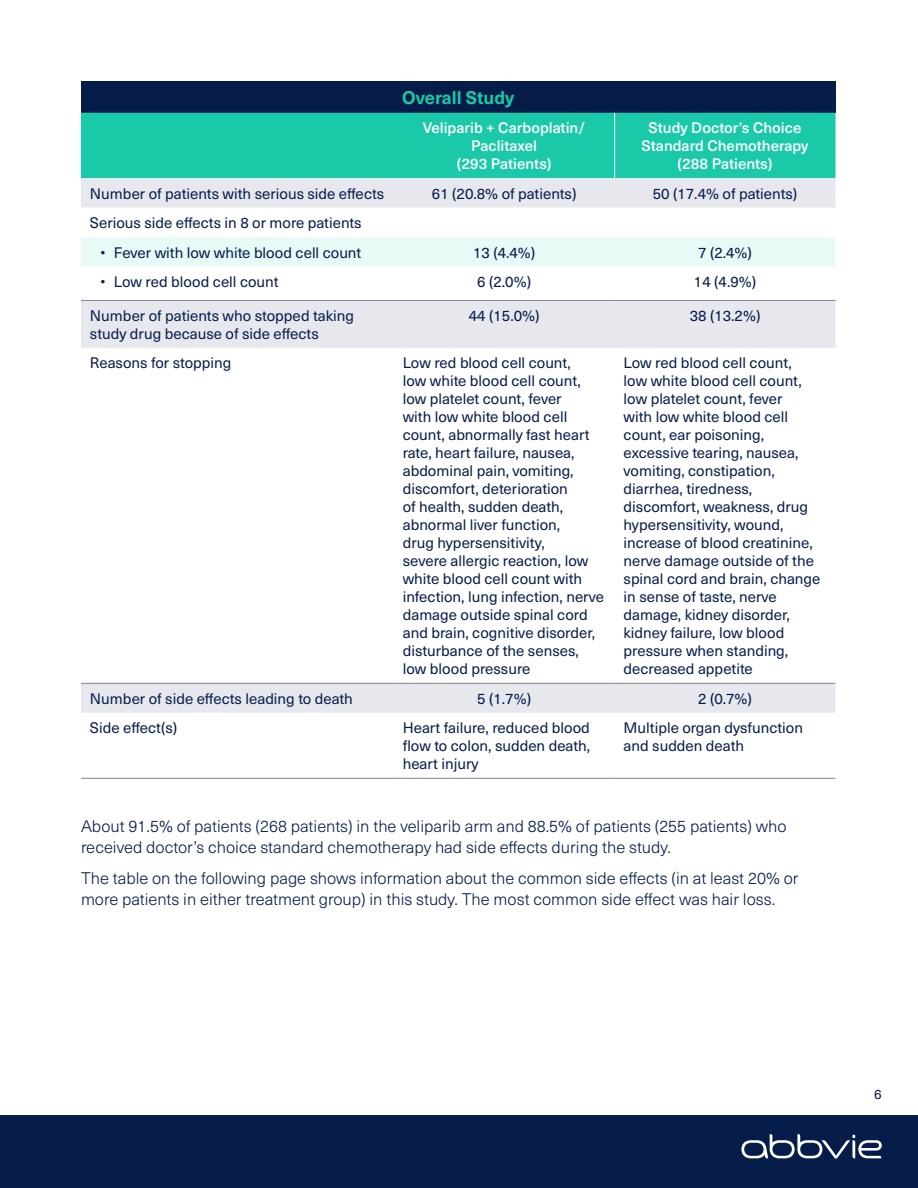
<style>
.page{position:relative;width:918px;height:1188px;background:#fff}
.page>*{position:absolute;margin:0;border:0;box-sizing:border-box;transform-origin:0 0}
.t1{font:700 18px "Neue Haas Unica Pro";color:#1ac9a8}
.t2{font:300 16.5px/21px "Neue Haas Unica Pro";color:#071d49}
.t3{font:15px/18px "Neue Haas Unica Pro";color:#071d49}
.t4{font:500 15px/18px "Neue Haas Unica Pro";color:#fff;text-align:center}
.t5{font:13.5px "Neue Haas Unica Pro";color:#071d49}
</style>
<div class="page">
<div style="left:0;top:1115px;width:918px;height:73px;background:#071d49"></div>
<div style="left:81px;top:81px;width:755px;height:32px;background:#071d49"></div>
<div style="left:81px;top:113px;width:755px;height:65px;background:#1ac9a8"></div>
<div style="left:81px;top:178px;width:755px;height:30px;background:#e6e8ed"></div>
<svg style="left:81px;top:301px;width:755px;height:477px"></svg>
<div style="left:81px;top:237px;width:755px;height:30px;background:#e8faf6"></div>
<hr style="left:614px;top:113px;width:1px;height:65px;background:#fff">
<hr style="left:81px;top:683px;width:313px;height:1px;background:#808285">
<hr style="left:394px;top:683px;width:221px;height:1px;background:#808285">
<hr style="left:615px;top:683px;width:221px;height:1px;background:#808285">
<hr style="left:81px;top:778px;width:313px;height:1px;background:#808285">
<hr style="left:394px;top:778px;width:221px;height:1px;background:#808285">
<hr style="left:615px;top:778px;width:221px;height:1px;background:#808285">
<hr style="left:81px;top:300px;width:313px;height:1px;background:#808285">
<hr style="left:394px;top:300px;width:221px;height:1px;background:#808285">
<hr style="left:615px;top:300px;width:221px;height:1px;background:#808285">
<svg style="left:741px;top:1134px;width:141px;height:25px"></svg>
<p class="t1" style="left:402px;top:86px;width:113px">Overall Study</p>
<p class="t4" style="left:423px;top:119px;width:164px">Veliparib + Carboplatin/<br>Paclitaxel<br>(293 Patients)</p>
<p class="t4" style="left:642px;top:119px;width:168px">Study Doctor’s Choice<br>Standard Chemotherapy (288 Patients)</p>
<p class="t3" style="left:90px;top:185px;width:296px">Number of patients with serious side effects</p>
<p class="t3" style="left:432px;top:185px;width:146px">61 (20.8% of patients)</p>
<p class="t3" style="left:653px;top:185px;width:146px">50 (17.4% of patients)</p>
<p class="t3" style="left:90px;top:214px;width:273px">Serious side effects in 8 or more patients</p>
<p class="t3" style="left:100px;top:244px;width:262px">• Fever with low white blood cell count</p>
<p class="t3" style="left:473px;top:244px;width:64px">13 (4.4%)</p>
<p class="t3" style="left:698px;top:244px;width:55px">7 (2.4%)</p>
<p class="t3" style="left:100px;top:273px;width:180px">• Low red blood cell count</p>
<p class="t3" style="left:477px;top:273px;width:55px">6 (2.0%)</p>
<p class="t3" style="left:694px;top:273px;width:64px">14 (4.9%)</p>
<p class="t3" style="left:90px;top:307px;width:266px">Number of patients who stopped taking study drug because of side effects</p>
<p class="t3" style="left:469px;top:307px;width:72px">44 (15.0%)</p>
<p class="t3" style="left:690px;top:307px;width:72px">38 (13.2%)</p>
<p class="t3" style="left:90px;top:354px;width:143px">Reasons for stopping</p>
<p class="t3" style="left:403px;top:354px;width:203px">Low red blood cell count,<br>low white blood cell count, low platelet count, fever<br>with low white blood cell count, abnormally fast heart rate, heart failure, nausea, abdominal pain, vomiting, discomfort, deterioration<br>of health, sudden death, abnormal liver function,<br>drug hypersensitivity,<br>severe allergic reaction, low white blood cell count with infection, lung infection, nerve damage outside spinal cord and brain, cognitive disorder, disturbance of the senses, low blood pressure</p>
<p class="t3" style="left:624px;top:354px;width:198px">Low red blood cell count,<br>low white blood cell count, low platelet count, fever<br>with low white blood cell count, ear poisoning, excessive tearing, nausea, vomiting, constipation, diarrhea, tiredness, discomfort, weakness, drug hypersensitivity, wound, increase of blood creatinine, nerve damage outside of the spinal cord and brain, change in sense of taste, nerve damage, kidney disorder, kidney failure, low blood pressure when standing, decreased appetite</p>
<p class="t3" style="left:90px;top:690px;width:264px">Number of side effects leading to death</p>
<p class="t3" style="left:477px;top:690px;width:55px">5 (1.7%)</p>
<p class="t3" style="left:698px;top:690px;width:55px">2 (0.7%)</p>
<p class="t3" style="left:90px;top:719px;width:89px">Side effect(s)</p>
<p class="t3" style="left:403px;top:719px;width:189px;text-align:justify">Heart failure, reduced blood flow to colon, sudden death, heart injury</p>
<p class="t3" style="left:624px;top:719px;width:181px">Multiple organ dysfunction and sudden death</p>
<p class="t2" style="left:81px;top:816px;width:707px">About 91.5% of patients (268 patients) in the veliparib arm and 88.5% of patients (255 patients) who received doctor’s choice standard chemotherapy had side effects during the study.</p>
<p class="t2" style="left:81px;top:868px;width:719px">The table on the following page shows information about the common side effects (in at least 20% or more patients in either treatment group) in this study. The most common side effect was hair loss.</p>
<p class="t5" style="left:874px;top:1086px;width:9px">6</p>
</div>
